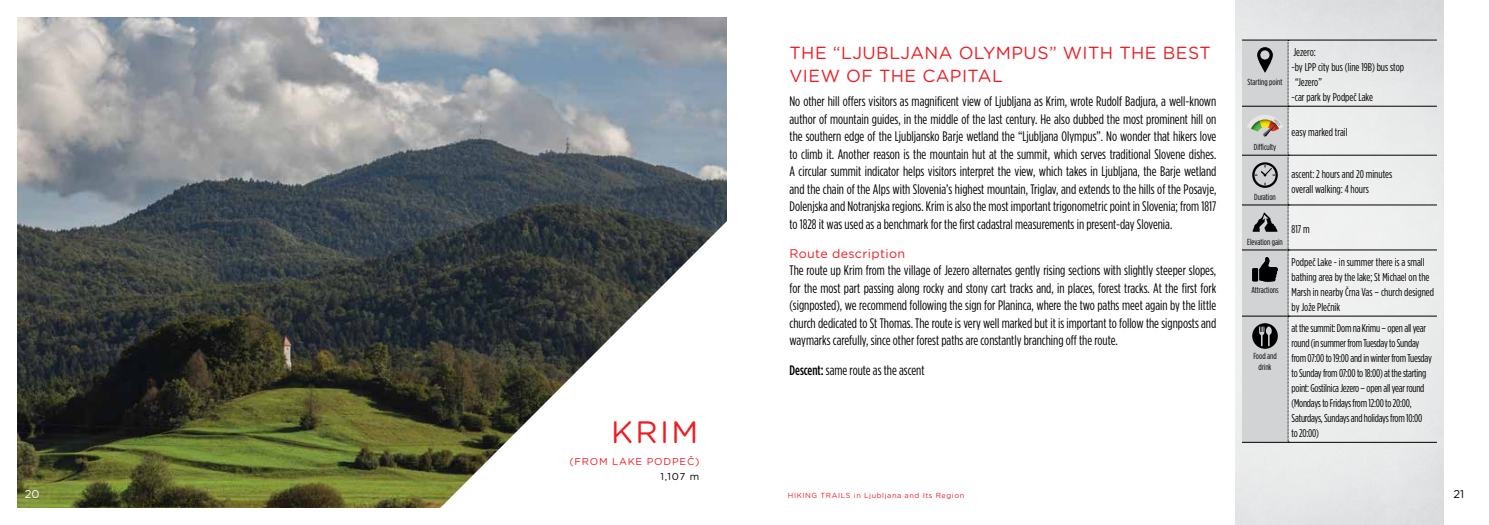
<style>
.page{position:relative;width:1489px;height:525px;background:#fff}
.page>*{position:absolute;margin:0;border:0;box-sizing:border-box;transform-origin:0 0}
.t1{font:30.88px "Gotham Rounded";color:#ed1d24}
.t2{font:17.5px/22.5px "Gotham Rounded";letter-spacing:.025em;color:#ed1d24}
.t3{font:13.75px/17.5px "Gotham Condensed";color:#000;text-align:justify}
.t4{font:12.5px "Gotham Rounded";letter-spacing:.025em;color:#ed1d24}
.t5{font:11.25px/15px "Gotham Condensed";letter-spacing:-.02em;color:#000}
.t6{font:11.25px/15px "Gotham Condensed";color:#000}
.t7{font:11.25px "Gotham Rounded";color:#fff}
.t8{font:11.25px "Gotham Rounded";color:#000}
.t9{font:10px "Gotham Rounded";letter-spacing:.075em;color:#ed1d24}
.t10{font:10px "Gotham Rounded";color:#000}
.t11{font:8.75px/10.5px "Gotham Condensed";color:#000;text-align:center}
.t12{font:7.38px "Gotham Rounded";letter-spacing:.075em;color:#ed1d24}
.s1{font-weight:500}
</style>
<div class="page">
<img style="left:1235px;top:0;width:208px;height:524px">
<img style="left:18px;top:18px;width:708px;height:489px">
<svg style="left:423px;top:203px;width:304px;height:305px"></svg>
<hr style="left:1287px;top:40px;width:149px;height:1px;background:#000">
<hr style="left:1288px;top:106px;width:148px;height:1px;background:#000">
<hr style="left:1288px;top:155px;width:148px;height:1px;background:#000">
<hr style="left:1288px;top:205px;width:148px;height:1px;background:#000">
<hr style="left:1288px;top:249px;width:148px;height:1px;background:#000">
<hr style="left:1288px;top:316px;width:148px;height:1px;background:#000">
<hr style="left:1241px;top:442px;width:46px;height:1px;background:#000">
<hr style="left:1287px;top:442px;width:149px;height:1px;background:#000">
<svg style="left:1241px;top:40px;width:47px;height:402px;background:#bdbfbf"></svg>
<h1 class="t1" style="left:611px;top:411px;width:89px">KRIM</h1>
<p class="t9" style="left:569px;top:454px;width:132px">(FROM LAKE PODPEČ)</p>
<p class="t10" style="left:660px;top:469px;width:40px">1,107 m</p>
<p class="t2" style="left:789px;top:41px;width:423px">THE “LJUBLJANA OLYMPUS” WITH THE BEST<br>VIEW OF THE CAPITAL</p>
<p class="t3" style="left:789px;top:92px;width:428px">No other hill offers visitors as magnificent view of Ljubljana as Krim, wrote Rudolf Badjura, a well-known author of mountain guides, in the middle of the last century. He also dubbed the most prominent hill on the southern edge of the Ljubljansko Barje wetland the “Ljubljana Olympus”. No wonder that hikers love to climb it. Another reason is the mountain hut at the summit, which serves traditional Slovene dishes.<br>A circular summit indicator helps visitors interpret the view, which takes in Ljubljana, the Barje wetland and the chain of the Alps with Slovenia’s highest mountain, Triglav, and extends to the hills of the Posavje, Dolenjska and Notranjska regions. Krim is also the most important trigonometric point in Slovenia; from 1817 to 1828 it was used as a benchmark for the first cadastral measurements in present-day Slovenia.</p>
<p class="t4" style="left:789px;top:244px;width:117px">Route description</p>
<p class="t3" style="left:789px;top:261px;width:428px">The route up Krim from the village of Jezero alternates gently rising sections with slightly steeper slopes, for the most part passing along rocky and stony cart tracks and, in places, forest tracks. At the first fork (signposted), we recommend following the sign for Planinca, where the two paths meet again by the little church dedicated to St Thomas. The route is very well marked but it is important to follow the signposts and waymarks carefully, since other forest paths are constantly branching off the route.</p>
<p class="t3" style="left:789px;top:361px;width:136px"><span class="s1">Descent:</span> same route as the ascent</p>
<p class="t11" style="left:1247px;top:76px;width:36px">Starting point</p>
<p class="t5" style="left:1293px;top:45px;width:24px">Jezero:</p>
<p class="t6" style="left:1291px;top:60px;width:114px">-by LPP city bus (line 19B) bus stop</p>
<p class="t5" style="left:1295px;top:75px;width:28px">“Jezero”</p>
<p class="t6" style="left:1291px;top:90px;width:83px">-car park by Podpeč Lake</p>
<p class="t11" style="left:1253px;top:142px;width:24px">Difficulty</p>
<p class="t11" style="left:1253px;top:191px;width:23px">Duration</p>
<p class="t6" style="left:1291px;top:125px;width:58px">easy marked trail</p>
<p class="t6" style="left:1291px;top:166px;width:102px">ascent: 2 hours and 20 minutes overall walking: 4 hours</p>
<p class="t11" style="left:1247px;top:236px;width:37px">Elevation gain</p>
<p class="t11" style="left:1251px;top:284px;width:29px">Attractions</p>
<p class="t11" style="left:1253px;top:351px;width:25px">Food and drink</p>
<p class="t5" style="left:1291px;top:221px;width:20px">817 m</p>
<p class="t6" style="left:1291px;top:254px;width:144px">Podpeč Lake - in summer there is a small bathing area by the lake; St Michael on the Marsh in nearby Črna Vas – church designed by Jože Plečnik</p>
<p class="t5" style="left:1291px;top:320px;width:142px">at the summit: Dom na Krimu – open all year round (in summer from Tuesday to Sunday from 07:00 to 19:00 and in winter from Tuesday to Sunday from 07:00 to 18:00) at the starting point: Gostilnica Jezero – open all year round (Mondays to Fridays from 12:00 to 20:00, Saturdays, Sundays and holidays from 10:00<br>to 20:00)</p>
<p class="t7" style="left:25px;top:485px;width:16px">20</p>
<p class="t12" style="left:788px;top:489px;width:178px">HIKING TRAILS in Ljubljana and Its Region</p>
<p class="t8" style="left:1453px;top:485px;width:12px">21</p>
</div>
